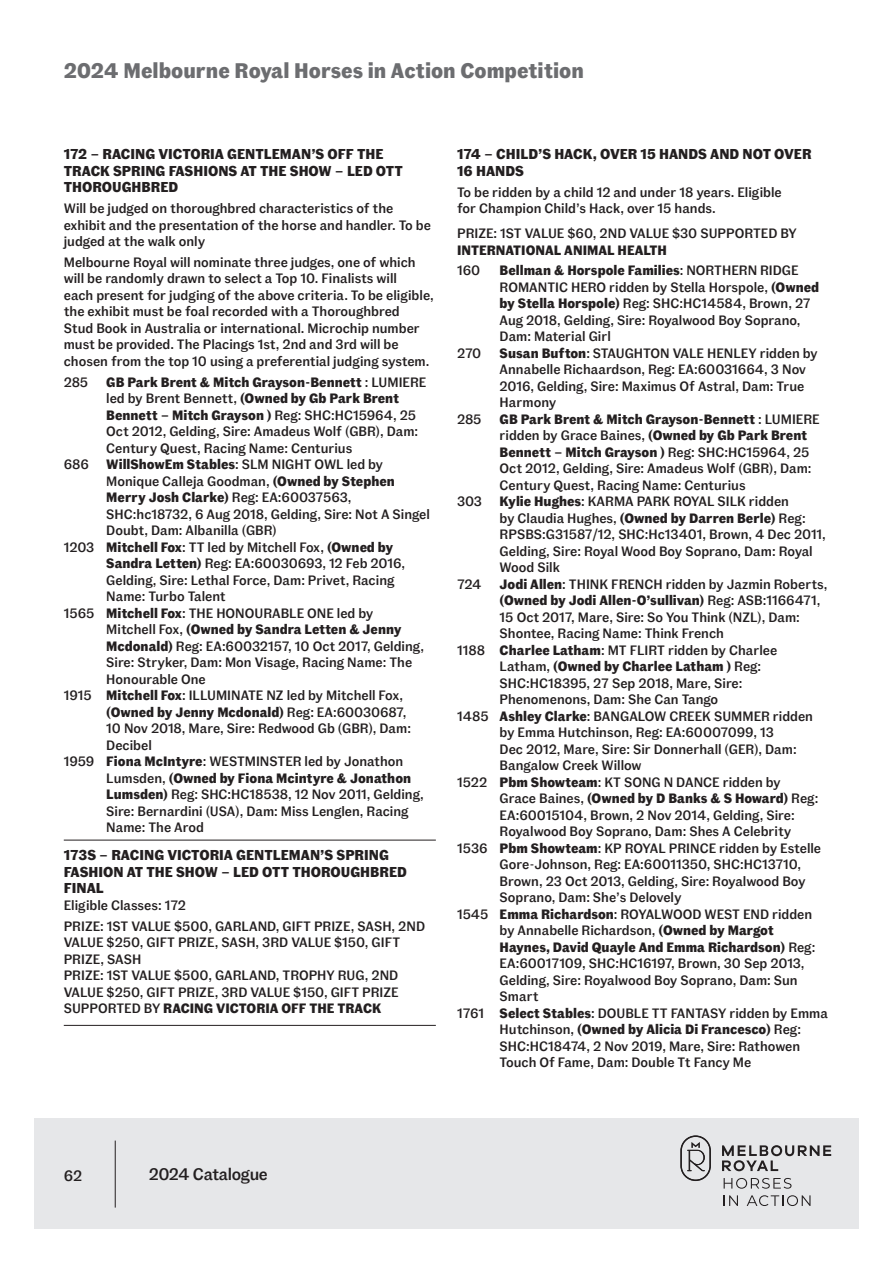
<style>
.page{position:relative;width:893px;height:1263px;background:#fff}
.page>*{position:absolute;margin:0;border:0;box-sizing:border-box;transform-origin:0 0}
.t1{font:700 21px "Fann Grotesque Pro";color:#6c6d70}
.t2{font:500 16.65px "Fann Grotesque Pro";letter-spacing:-.02em;color:#231f20}
.t3{font:500 15px "Fann Grotesque Pro";color:#231f20}
.t4{font:700 14.25px/16.5px "Fann Grotesque Pro";color:#231f20}
.t5{font:500 13.5px/16.5px "Fann Grotesque Pro";color:#231f20}
.t6{font:700 13.5px "Fann Grotesque Pro";color:#231f20}
.s1{font-weight:700}
.s2{font-weight:500}
</style>
<div class="page">
<div style="left:34px;top:1118px;width:825px;height:111px;background:#e6e7e9"></div>
<hr style="left:115px;top:1140px;width:1px;height:67px;background:#231f20">
<svg style="left:680px;top:1135px;width:31px;height:46px"></svg>
<svg style="left:722px;top:1145px;width:109px;height:26px"></svg>
<svg style="left:724px;top:1178px;width:67px;height:11px"></svg>
<svg style="left:724px;top:1195px;width:14px;height:11px"></svg>
<svg style="left:747px;top:1195px;width:63px;height:11px"></svg>
<hr style="left:64px;top:840px;width:372px;height:1px;background:#231f20">
<hr style="left:64px;top:1025px;width:372px;height:1px;background:#231f20">
<h1 class="t1" style="left:64px;top:59px;width:522px">2024 Melbourne Royal Horses in Action Competition</h1>
<p class="t4" style="left:64px;top:147px;width:341px">172 – RACING VICTORIA GENTLEMAN’S OFF THE<br>TRACK SPRING FASHIONS AT THE SHOW – LED OTT<br>THOROUGHBRED</p>
<p class="t5" style="left:64px;top:201px;width:369px">Will be judged on thoroughbred characteristics of the exhibit and the presentation of the horse and handler. To be judged at the walk only</p>
<p class="t5" style="left:64px;top:254px;width:372px">Melbourne Royal will nominate three judges, one of which will be randomly drawn to select a Top 10. Finalists will<br>each present for judging of the above criteria. To be eligible, the exhibit must be foal recorded with a Thoroughbred<br>Stud Book in Australia or international. Microchip number must be provided. The Placings 1st, 2nd and 3rd will be chosen from the top 10 using a preferential judging system.</p>
<p class="t5" style="left:64px;top:374px;width:26px">285</p>
<p class="t5" style="left:106px;top:374px;width:322px"><span class="s1">GB Park Brent &amp; Mitch Grayson-Bennett</span> : LUMIERE led by Brent Bennett, <span class="s1">(Owned by Gb Park Brent Bennett – Mitch Grayson )</span> Reg: SHC:HC15964, 25<br>Oct 2012, Gelding, Sire: Amadeus Wolf (GBR), Dam:<br>Century Quest, Racing Name: Centurius</p>
<p class="t5" style="left:64px;top:456px;width:27px">686</p>
<p class="t6" style="left:106px;top:456px;width:278px">WillShowEm Stables<span class="s2">: SLM NIGHT OWL led by</span></p>
<p class="t5" style="left:106px;top:473px;width:290px">Monique Calleja Goodman, <span class="s1">(Owned by Stephen</span></p>
<p class="t6" style="left:106px;top:489px;width:247px">Merry Josh Clarke) <span class="s2">Reg: EA:60037563,</span></p>
<p class="t5" style="left:106px;top:506px;width:325px">SHC:hc18732, 6 Aug 2018, Gelding, Sire: Not A Singel</p>
<p class="t5" style="left:106px;top:522px;width:172px">Doubt, Dam: Albanilla (GBR)</p>
<p class="t5" style="left:64px;top:539px;width:331px">1203 <span class="s1">Mitchell Fox</span>: TT led by Mitchell Fox, <span class="s1">(Owned by</span></p>
<p class="t5" style="left:106px;top:555px;width:300px"><span class="s1">Sandra Letten)</span> Reg: EA:60030693, 12 Feb 2016,</p>
<p class="t5" style="left:106px;top:572px;width:290px">Gelding, Sire: Lethal Force, Dam: Privet, Racing</p>
<p class="t5" style="left:106px;top:588px;width:121px">Name: Turbo Talent</p>
<p class="t5" style="left:64px;top:605px;width:311px">1565 <span class="s1">Mitchell Fox</span>: THE HONOURABLE ONE led by</p>
<p class="t6" style="left:106px;top:621px;width:297px"><span class="s2">Mitchell Fox,</span> (Owned by Sandra Letten &amp; Jenny</p>
<p class="t5" style="left:106px;top:638px;width:319px"><span class="s1">Mcdonald)</span> Reg: EA:60032157, 10 Oct 2017, Gelding,</p>
<p class="t5" style="left:106px;top:654px;width:307px">Sire: Stryker, Dam: Mon Visage, Racing Name: The</p>
<p class="t5" style="left:106px;top:671px;width:101px">Honourable One</p>
<p class="t5" style="left:64px;top:687px;width:341px">1915 <span class="s1">Mitchell Fox</span>: ILLUMINATE NZ led by Mitchell Fox,</p>
<p class="t6" style="left:106px;top:704px;width:302px">(Owned by Jenny Mcdonald) <span class="s2">Reg: EA:60030687,</span></p>
<p class="t5" style="left:106px;top:720px;width:306px">10 Nov 2018, Mare, Sire: Redwood Gb (GBR), Dam:</p>
<p class="t5" style="left:106px;top:737px;width:47px">Decibel</p>
<p class="t5" style="left:64px;top:753px;width:341px">1959 <span class="s1">Fiona McIntyre</span>: WESTMINSTER led by Jonathon</p>
<p class="t6" style="left:106px;top:770px;width:306px"><span class="s2">Lumsden,</span> (Owned by Fiona Mcintyre &amp; Jonathon</p>
<p class="t5" style="left:106px;top:786px;width:319px"><span class="s1">Lumsden)</span> Reg: SHC:HC18538, 12 Nov 2011, Gelding,</p>
<p class="t5" style="left:106px;top:803px;width:304px">Sire: Bernardini (USA), Dam: Miss Lenglen, Racing</p>
<p class="t5" style="left:106px;top:819px;width:99px">Name: The Arod</p>
<p class="t4" style="left:64px;top:848px;width:345px">173S – RACING VICTORIA GENTLEMAN’S SPRING<br>FASHION AT THE SHOW – LED OTT THOROUGHBRED<br>FINAL</p>
<p class="t5" style="left:64px;top:895px;width:363px;line-height:20.7px">Eligible Classes: 172<br>PRIZE: 1ST VALUE $500, GARLAND, GIFT PRIZE, SASH, 2ND</p>
<p class="t5" style="left:64px;top:935px;width:338px">VALUE $250, GIFT PRIZE, SASH, 3RD VALUE $150, GIFT PRIZE, SASH<br>PRIZE: 1ST VALUE $500, GARLAND, TROPHY RUG, 2ND VALUE $250, GIFT PRIZE, 3RD VALUE $150, GIFT PRIZE SUPPORTED BY <span class="s1">RACING VICTORIA OFF THE TRACK</span></p>
<p class="t4" style="left:457px;top:147px;width:356px">174 – CHILD’S HACK, OVER 15 HANDS AND NOT OVER<br>16 HANDS</p>
<p class="t5" style="left:457px;top:184px;width:326px">To be ridden by a child 12 and under 18 years. Eligible for Champion Child’s Hack, over 15 hands.</p>
<p class="t5" style="left:457px;top:226px;width:341px">PRIZE: 1ST VALUE $60, 2ND VALUE $30 SUPPORTED BY</p>
<p class="t6" style="left:457px;top:242px;width:211px">INTERNATIONAL ANIMAL HEALTH</p>
<p class="t5" style="left:457px;top:263px;width:25px">160</p>
<p class="t5" style="left:500px;top:263px;width:321px"><span class="s1">Bellman &amp; Horspole Families</span>: NORTHERN RIDGE ROMANTIC HERO ridden by Stella Horspole, <span class="s1">(Owned by Stella Horspole)</span> Reg: SHC:HC14584, Brown, 27<br>Aug 2018, Gelding, Sire: Royalwood Boy Soprano, Dam: Material Girl</p>
<p class="t5" style="left:457px;top:345px;width:26px">270</p>
<p class="t5" style="left:500px;top:345px;width:320px"><span class="s1">Susan Bufton</span>: STAUGHTON VALE HENLEY ridden by Annabelle Richaardson, Reg: EA:60031664, 3 Nov 2016, Gelding, Sire: Maximus Of Astral, Dam: True Harmony</p>
<p class="t5" style="left:457px;top:411px;width:26px">285</p>
<p class="t5" style="left:500px;top:411px;width:322px"><span class="s1">GB Park Brent &amp; Mitch Grayson-Bennett</span> : LUMIERE ridden by Grace Baines, <span class="s1">(Owned by Gb Park Brent Bennett – Mitch Grayson )</span> Reg: SHC:HC15964, 25<br>Oct 2012, Gelding, Sire: Amadeus Wolf (GBR), Dam:<br>Century Quest, Racing Name: Centurius</p>
<p class="t5" style="left:457px;top:494px;width:27px">303</p>
<p class="t5" style="left:500px;top:494px;width:328px"><span class="s1">Kylie Hughes</span>: KARMA PARK ROYAL SILK ridden<br>by Claudia Hughes, <span class="s1">(Owned by Darren Berle)</span> Reg:<br>RPSBS:G31587/12, SHC:Hc13401, Brown, 4 Dec 2011, Gelding, Sire: Royal Wood Boy Soprano, Dam: Royal Wood Silk</p>
<p class="t5" style="left:457px;top:576px;width:26px">724</p>
<p class="t5" style="left:500px;top:576px;width:329px"><span class="s1">Jodi Allen</span>: THINK FRENCH ridden by Jazmin Roberts,</p>
<p class="t6" style="left:500px;top:592px;width:322px">(Owned by Jodi Allen-O’sullivan) <span class="s2">Reg: ASB:1166471,</span></p>
<p class="t5" style="left:500px;top:609px;width:302px">15 Oct 2017, Mare, Sire: So You Think (NZL), Dam:</p>
<p class="t5" style="left:500px;top:626px;width:226px">Shontee, Racing Name: Think French</p>
<p class="t5" style="left:457px;top:642px;width:322px">1188 <span class="s1">Charlee Latham</span>: MT FLIRT ridden by Charlee</p>
<p class="t6" style="left:500px;top:658px;width:263px"><span class="s2">Latham,</span> (Owned by Charlee Latham ) <span class="s2">Reg:</span></p>
<p class="t5" style="left:500px;top:675px;width:244px">SHC:HC18395, 27 Sep 2018, Mare, Sire:</p>
<p class="t5" style="left:500px;top:692px;width:220px">Phenomenons, Dam: She Can Tango</p>
<p class="t5" style="left:457px;top:708px;width:357px">1485 <span class="s1">Ashley Clarke</span>: BANGALOW CREEK SUMMER ridden</p>
<p class="t5" style="left:500px;top:725px;width:276px">by Emma Hutchinson, Reg: EA:60007099, 13</p>
<p class="t5" style="left:500px;top:741px;width:299px">Dec 2012, Mare, Sire: Sir Donnerhall (GER), Dam:</p>
<p class="t5" style="left:500px;top:758px;width:144px">Bangalow Creek Willow</p>
<p class="t5" style="left:457px;top:774px;width:325px">1522 <span class="s1">Pbm Showteam</span>: KT SONG N DANCE ridden by</p>
<p class="t6" style="left:500px;top:790px;width:320px"><span class="s2">Grace Baines,</span> (Owned by D Banks &amp; S Howard) <span class="s2">Reg:</span></p>
<p class="t5" style="left:500px;top:807px;width:297px">EA:60015104, Brown, 2 Nov 2014, Gelding, Sire:</p>
<p class="t5" style="left:500px;top:824px;width:293px">Royalwood Boy Soprano, Dam: Shes A Celebrity</p>
<p class="t5" style="left:457px;top:840px;width:366px">1536 <span class="s1">Pbm Showteam</span>: KP ROYAL PRINCE ridden by Estelle</p>
<p class="t5" style="left:500px;top:857px;width:303px">Gore-Johnson, Reg: EA:60011350, SHC:HC13710,</p>
<p class="t5" style="left:500px;top:873px;width:308px">Brown, 23 Oct 2013, Gelding, Sire: Royalwood Boy</p>
<p class="t5" style="left:500px;top:890px;width:183px">Soprano, Dam: She’s Delovely</p>
<p class="t5" style="left:457px;top:906px;width:357px">1545 <span class="s1">Emma Richardson</span>: ROYALWOOD WEST END ridden</p>
<p class="t5" style="left:500px;top:923px;width:276px">by Annabelle Richardson, <span class="s1">(Owned by Margot</span></p>
<p class="t6" style="left:500px;top:939px;width:317px">Haynes, David Quayle And Emma Richardson) <span class="s2">Reg:</span></p>
<p class="t5" style="left:500px;top:956px;width:306px">EA:60017109, SHC:HC16197, Brown, 30 Sep 2013,</p>
<p class="t5" style="left:500px;top:972px;width:300px">Gelding, Sire: Royalwood Boy Soprano, Dam: Sun</p>
<p class="t5" style="left:500px;top:989px;width:41px">Smart</p>
<p class="t5" style="left:457px;top:1005px;width:372px">1761 <span class="s1">Select Stables</span>: DOUBLE TT FANTASY ridden by Emma</p>
<p class="t6" style="left:500px;top:1021px;width:303px"><span class="s2">Hutchinson,</span> (Owned by Alicia Di Francesco) <span class="s2">Reg:</span></p>
<p class="t5" style="left:500px;top:1038px;width:302px">SHC:HC18474, 2 Nov 2019, Mare, Sire: Rathowen</p>
<p class="t5" style="left:500px;top:1055px;width:253px">Touch Of Fame, Dam: Double Tt Fancy Me</p>
<p class="t3" style="left:64px;top:1166px;width:20px">62</p>
<p class="t2" style="left:149px;top:1164px;width:121px">2024 Catalogue</p>
</div>
